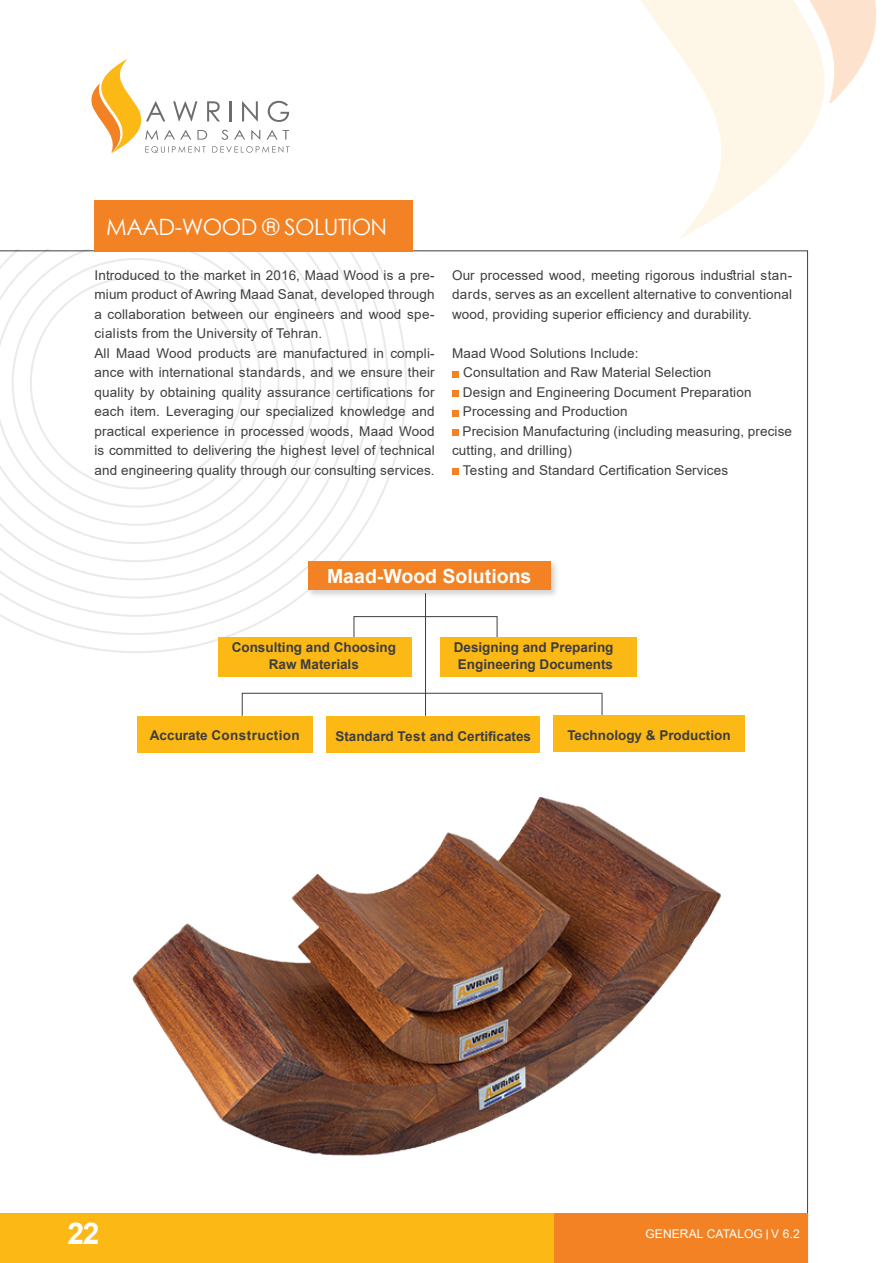
<style>
.page{position:relative;width:893px;height:1263px;background:#fff}
.page>*{position:absolute;margin:0;border:0;box-sizing:border-box;transform-origin:0 0}
.t1{font:700 30px "Arial";color:#fff}
.t2{font:22.5px "Century Gothic";letter-spacing:-.025em;color:#fff}
.t3{font:700 19.5px "Arial";color:#fff}
.t4{font:13.5px/19.5px "Arial";letter-spacing:.01em;color:#3c3e40;text-align:justify}
.t5{font:700 13.5px/16.5px "Arial";color:#3c3e40;text-align:center}
.t6{font:700 13.5px "Arial";letter-spacing:.03em;color:#3c3e40}
.t7{font:12px "Arial";letter-spacing:.01em;color:#fff}
</style>
<div class="page">
<hr style="left:807px;top:250px;width:1px;height:1013px;background:#3c3e40">
<hr style="left:0;top:250px;width:808px;height:1px;background:#3c3e40">
<svg style="left:0;top:250px;width:408px;height:403px"></svg>
<div style="left:0;top:1213px;width:554px;height:50px;background:#fcb814"></div>
<div style="left:554px;top:1213px;width:254px;height:50px;background:#f28223"></div>
<svg style="left:641px;top:0;width:236px;height:238px"></svg>
<svg style="left:766px;top:1229px;width:2px;height:10px"></svg>
<svg style="left:91px;top:59px;width:198px;height:94px"></svg>
<img style="left:132px;top:797px;width:590px;height:359px">
<div style="left:94px;top:200px;width:318px;height:51px;background:#f28223"></div>
<div style="left:452px;top:371px;width:7px;height:6px;background:#f28223"></div>
<div style="left:452px;top:390px;width:7px;height:7px;background:#f28223"></div>
<div style="left:452px;top:410px;width:7px;height:6px;background:#f28223"></div>
<div style="left:452px;top:429px;width:7px;height:7px;background:#f28223"></div>
<div style="left:452px;top:468px;width:7px;height:7px;background:#f28223"></div>
<div style="left:307px;top:560px;width:252px;height:39px;background:#231f20;opacity:.2"></div>
<div style="left:308px;top:561px;width:242px;height:29px;background:#f28223"></div>
<svg style="left:353px;top:616px;width:145px;height:24px"></svg>
<svg style="left:137px;top:692px;width:466px;height:60px"></svg>
<hr style="left:425px;top:593px;width:1px;height:123px;background:#3c3e40">
<div style="left:553px;top:715px;width:192px;height:37px;background:#fcb814"></div>
<div style="left:218px;top:637px;width:193px;height:40px;background:#fcb814"></div>
<div style="left:440px;top:637px;width:197px;height:39px;background:#fcb814"></div>
<p class="t2" style="left:106px;top:211px;width:282px">MAAD-WOOD ® SOLUTION</p>
<p class="t4" style="left:94px;top:265px;width:342px">Introduced to the market in 2016, Maad Wood is a pre&shy;mium product of Awring Maad Sanat, developed through a collaboration between our engineers and wood spe&shy;cialists from the University of Tehran.</p>
<p class="t4" style="left:94px;top:343px;width:342px">All Maad Wood products are manufactured in compli&shy;ance with international standards, and we ensure their quality by obtaining quality assurance certifications for each item. Leveraging our specialized knowledge and practical experience in processed woods, Maad Wood is committed to delivering the highest level of technical and engineering quality through our consulting services.</p>
<p class="t4" style="left:452px;top:265px;width:342px">Our processed wood, meeting rigorous industrial stan&shy;dards, serves as an excellent alternative to conventional wood, providing superior efficiency and durability.</p>
<p class="t4" style="left:452px;top:343px;width:188px">Maad Wood Solutions Include:</p>
<p class="t4" style="left:463px;top:363px;width:250px">Consultation and Raw Material Selection</p>
<p class="t4" style="left:463px;top:382px;width:290px">Design and Engineering Document Preparation</p>
<p class="t4" style="left:463px;top:402px;width:166px">Processing and Production</p>
<p class="t4" style="left:452px;top:421px;width:342px;text-indent:11px">Precision Manufacturing (including measuring, precise cutting, and drilling)</p>
<p class="t4" style="left:463px;top:460px;width:267px">Testing and Standard Certification Services</p>
<p class="t3" style="left:327px;top:562px;width:206px">Maad-Wood Solutions</p>
<p class="t5" style="left:232px;top:639px;width:166px">Consulting and Choosing<br>Raw Materials</p>
<p class="t5" style="left:454px;top:639px;width:161px">Designing and Preparing</p>
<p class="t5" style="left:458px;top:656px;width:157px">Engineering Documents</p>
<p class="t6" style="left:150px;top:726px;width:151px">Accurate Construction</p>
<p class="t5" style="left:335px;top:728px;width:197px">Standard Test and Certificates</p>
<p class="t5" style="left:567px;top:727px;width:165px">Technology &amp; Production</p>
<p class="t1" style="left:68px;top:1212px;width:33px">22</p>
<p class="t7" style="left:645px;top:1226px;width:156px">GENERAL CATALOG V 6.2</p>
</div>
